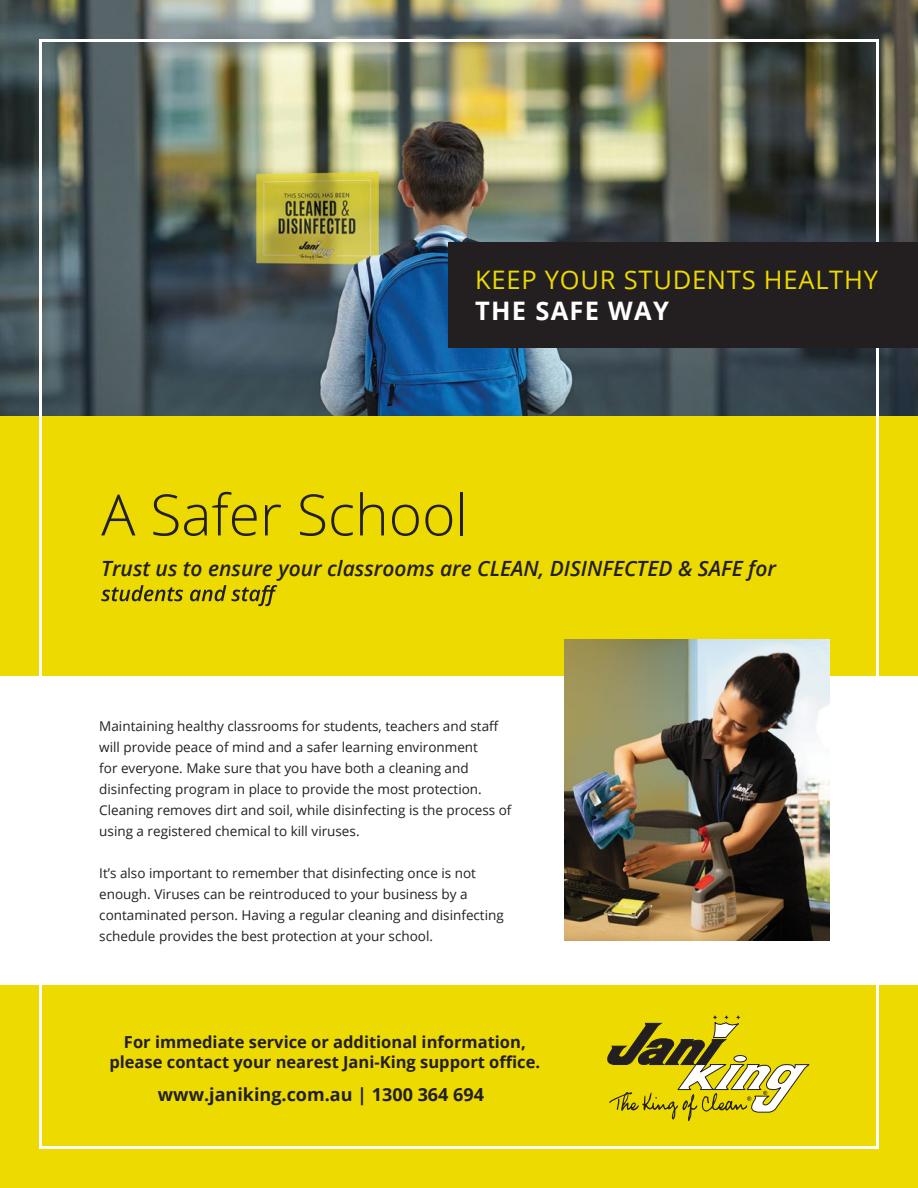
<style>
.page{position:relative;width:918px;height:1188px;background:#fff}
.page>*{position:absolute;margin:0;border:0;box-sizing:border-box;transform-origin:0 0}
.t1{font:300 57px "Open Sans";color:#231f20}
.t2{font:25.5px "Open Sans";letter-spacing:.03em;color:#ecda00}
.t3{font:700 25.5px "Open Sans";letter-spacing:.05em;color:#fff}
.t4{font:italic 600 21px "Open Sans";color:#231f20}
.t5{font:700 18px "Open Sans";color:#231f20}
.t6{font:700 16.5px/19.8px "Open Sans";color:#231f20;text-align:center}
.t7{font:13.5px/21px "Open Sans";color:#231f20}
</style>
<div class="page">
<img style="left:0;top:0;width:918px;height:417px">
<div style="left:0;top:417px;width:918px;height:259px;background:#ecda00"></div>
<div style="left:0;top:986px;width:918px;height:202px;background:#ecda00"></div>
<svg style="left:607px;top:1015px;width:202px;height:106px"></svg>
<svg style="left:101px;top:585px;width:176px;height:21px"></svg>
<div style="left:448px;top:242px;width:470px;height:106px;background:#231f20"></div>
<img style="left:564px;top:640px;width:266px;height:301px">
<h2 class="t2" style="left:475px;top:262px;width:404px">KEEP YOUR STUDENTS HEALTHY</h2>
<h2 class="t3" style="left:475px;top:292px;width:195px">THE SAFE WAY</h2>
<h1 class="t1" style="left:101px;top:476px;width:369px">A Safer School</h1>
<h3 class="t4" style="left:101px;top:554px;width:676px">Trust us to ensure your classrooms are CLEAN, DISINFECTED &amp; SAFE for</h3>
<p class="t7" style="left:99px;top:715px;width:401px">Maintaining healthy classrooms for students, teachers and staff</p>
<p class="t7" style="left:99px;top:757px;width:414px">for everyone. Make sure that you have both a cleaning and disinfecting program in place to provide the most protection.<br>Cleaning removes dirt and soil, while disinfecting is the process of using a registered chemical to kill viruses.</p>
<p class="t7" style="left:99px;top:862px;width:406px">It’s also important to remember that disinfecting once is not enough. Viruses can be reintroduced to your business by a contaminated person. Having a regular cleaning and disinfecting schedule provides the best protection at your school.</p>
<p class="t7" style="left:99px;top:736px;width:380px">will provide peace of mind and a safer learning environment</p>
<p class="t6" style="left:109px;top:1032px;width:432px">For immediate service or additional information, please contact your nearest Jani-King support office.</p>
<h3 class="t5" style="left:158px;top:1082px;width:328px">www.janiking.com.au | 1300 364 694</h3>
</div>
